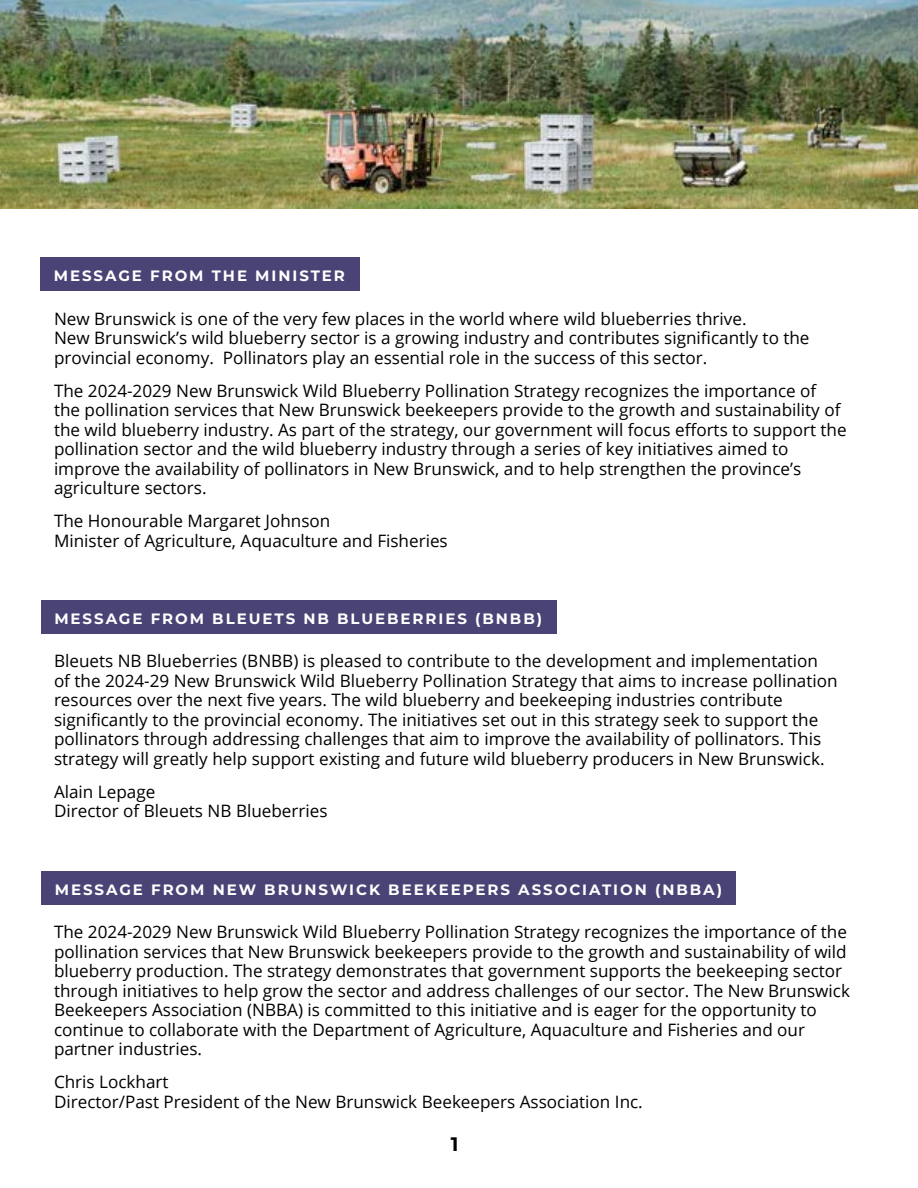
<style>
.page{position:relative;width:918px;height:1188px;background:#fff}
.page>*{position:absolute;margin:0;border:0;box-sizing:border-box;transform-origin:0 0}
.t1{font:700 19.5px "Montserrat";color:#000}
.t2{font:17.1px/19.5px "Open Sans";color:#000}
.t3{font:700 15px "Montserrat";letter-spacing:.13em;color:#fff}
</style>
<div class="page">
<div style="left:40px;top:257px;width:320px;height:34px;background:#4a4476"></div>
<div style="left:41px;top:600px;width:515px;height:34px;background:#4a4476"></div>
<div style="left:41px;top:871px;width:695px;height:33px;background:#4a4476"></div>
<img style="left:0;top:0;width:918px;height:208px">
<p class="t3" style="left:54px;top:265px;width:293px">MESSAGE FROM THE MINISTER</p>
<p class="t2" style="left:54px;top:308px;width:757px">New Brunswick is one of the very few places in the world where wild blueberries thrive.<br>New Brunswick’s wild blueberry sector is a growing industry and contributes significantly to the provincial economy. Pollinators play an essential role in the success of this sector.</p>
<p class="t2" style="left:54px;top:380px;width:794px">The 2024-2029 New Brunswick Wild Blueberry Pollination Strategy recognizes the importance of the pollination services that New Brunswick beekeepers provide to the growth and sustainability of the wild blueberry industry. As part of the strategy, our government will focus efforts to support the pollination sector and the wild blueberry industry through a series of key initiatives aimed to improve the availability of pollinators in New Brunswick, and to help strengthen the province’s agriculture sectors.</p>
<p class="t2" style="left:54px;top:511px;width:395px">The Honourable Margaret Johnson<br>Minister of Agriculture, Aquaculture and Fisheries</p>
<p class="t3" style="left:54px;top:608px;width:489px">MESSAGE FROM BLEUETS NB BLUEBERRIES (BNBB)</p>
<p class="t2" style="left:54px;top:651px;width:785px">Bleuets NB Blueberries (BNBB) is pleased to contribute to the development and implementation of the 2024-29 New Brunswick Wild Blueberry Pollination Strategy that aims to increase pollination resources over the next five years. The wild blueberry and beekeeping industries contribute significantly to the provincial economy. The initiatives set out in this strategy seek to support the pollinators through addressing challenges that aim to improve the availability of pollinators. This strategy will greatly help support existing and future wild blueberry producers in New Brunswick.</p>
<p class="t2" style="left:54px;top:781px;width:275px">Alain Lepage<br>Director of Bleuets NB Blueberries</p>
<p class="t3" style="left:55px;top:879px;width:669px">MESSAGE FROM NEW BRUNSWICK BEEKEEPERS ASSOCIATION (NBBA)</p>
<p class="t2" style="left:54px;top:922px;width:798px">The 2024-2029 New Brunswick Wild Blueberry Pollination Strategy recognizes the importance of the pollination services that New Brunswick beekeepers provide to the growth and sustainability of wild blueberry production. The strategy demonstrates that government supports the beekeeping sector through initiatives to help grow the sector and address challenges of our sector. The New Brunswick Beekeepers Association (NBBA) is committed to this initiative and is eager for the opportunity to continue to collaborate with the Department of Agriculture, Aquaculture and Fisheries and our partner industries.</p>
<p class="t2" style="left:54px;top:1072px;width:590px">Chris Lockhart<br>Director/Past President of the New Brunswick Beekeepers Association Inc.</p>
<p class="t1" style="left:451px;top:1130px;width:9px">1</p>
</div>
